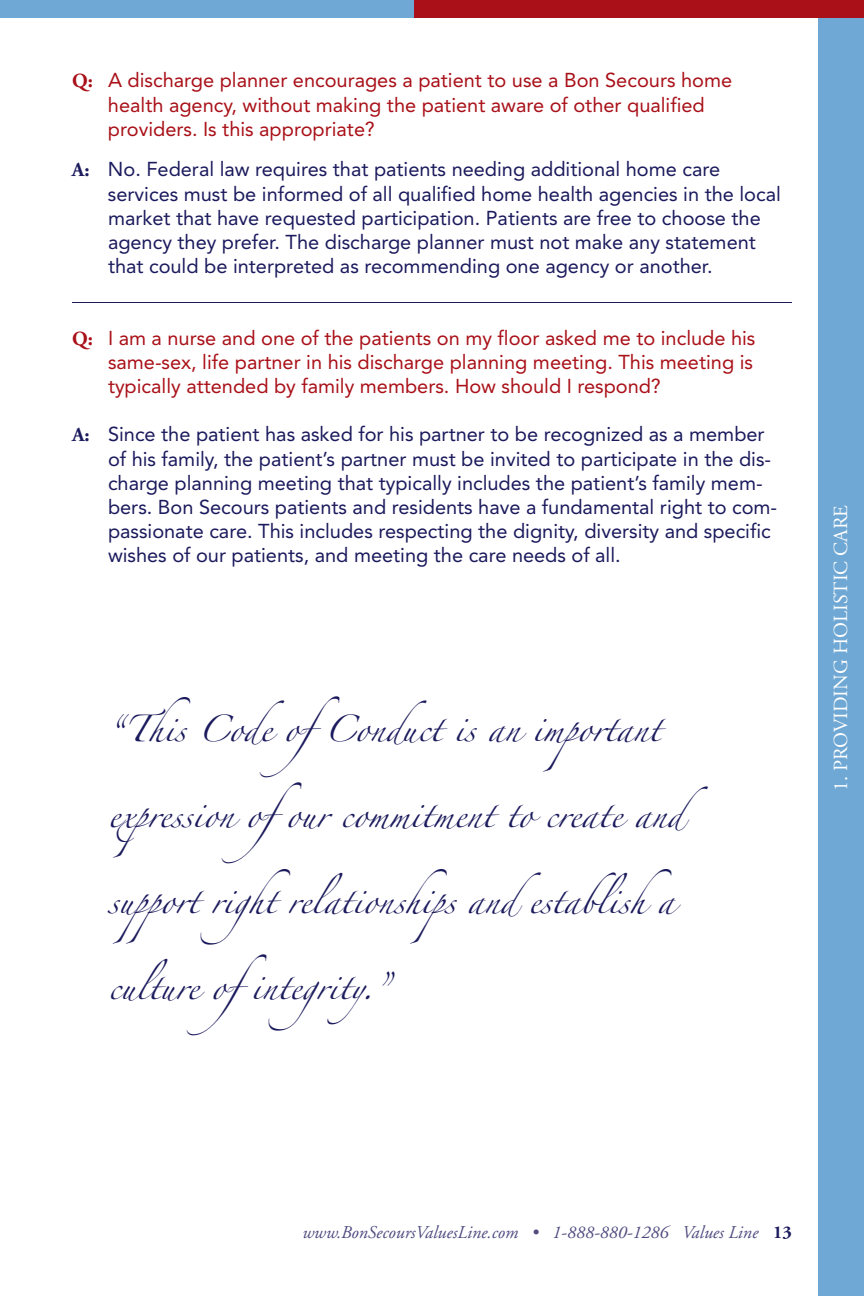
<style>
.page{position:relative;width:864px;height:1296px;background:#fff}
.page>*{position:absolute;margin:0;border:0;box-sizing:border-box;transform-origin:0 0}
.t1{font:24px "Zapfino";color:#1b1a5d}
.t2{font:20px/24.2px "Avenir";color:#1b1a5d}
.t3{font:20px/24.4px "Avenir";color:#a91018}
.t4{font:20px "Adobe Garamond";color:#fff}
.t5{font:italic 18px "Adobe Garamond";color:#4f4b7f}
.s1{font-family:"Adobe Garamond";font-weight:700}
.s2{font-weight:700;font-style:normal;color:#1b1a5d}
</style>
<div class="page">
<div style="left:819px;top:0;width:45px;height:1296px;background:#6fa8d4"></div>
<div style="left:0;top:0;width:432px;height:18px;background:#6fa8d4"></div>
<div style="left:414px;top:0;width:450px;height:18px;background:#a91018"></div>
<hr style="left:72px;top:302px;width:720px;height:1px;background:#1b1a5d">
<p class="t3" style="left:108px;top:70px;width:626px;text-indent:-36px"><span class="s1">Q:</span> A discharge planner encourages a patient to use a Bon Secours home health agency, without making the patient aware of other qualified providers. Is this appropriate?</p>
<p class="t2" style="left:108px;top:158px;width:674px;text-indent:-36px"><span class="s1">A:</span> No. Federal law requires that patients needing additional home care services must be informed of all qualified home health agencies in the local market that have requested participation. Patients are free to choose the agency they prefer. The discharge planner must not make any statement that could be interpreted as recommending one agency or another.</p>
<p class="t3" style="left:108px;top:327px;width:649px;text-indent:-36px"><span class="s1">Q:</span> I am a nurse and one of the patients on my floor asked me to include his same-sex, life partner in his discharge planning meeting. This meeting is typically attended by family members. How should I respond?</p>
<p class="t2" style="left:108px;top:424px;width:671px;text-indent:-36px"><span class="s1">A:</span> Since the patient has asked for his partner to be recognized as a member of his family, the patient’s partner must be invited to participate in the dis&shy;charge planning meeting that typically includes the patient’s family mem&shy;bers. Bon Secours patients and residents have a fundamental right to com&shy;passionate care. This includes respecting the dignity, diversity and specific wishes of our patients, and meeting the care needs of all.</p>
<p class="t1" style="left:108px;top:719px;width:554px">“This Code ofConduct is an important</p>
<p class="t1" style="left:108px;top:805px;width:602px">expression ofour commitment to create and</p>
<p class="t1" style="left:108px;top:890px;width:568px">support right relationships andestablisha</p>
<p class="t1" style="left:108px;top:976px;width:284px">culture ofintegrity.”</p>
<p class="t4" style="left:833px;top:791px;width:287px;rotate:-90deg">1. PROVIDING HOLISTIC CARE</p>
<p class="t5" style="left:302px;top:1225px;width:491px">www.BonSecoursValuesLine.com • 1-888-880-1286 Values Line <span class="s2">13</span></p>
</div>
